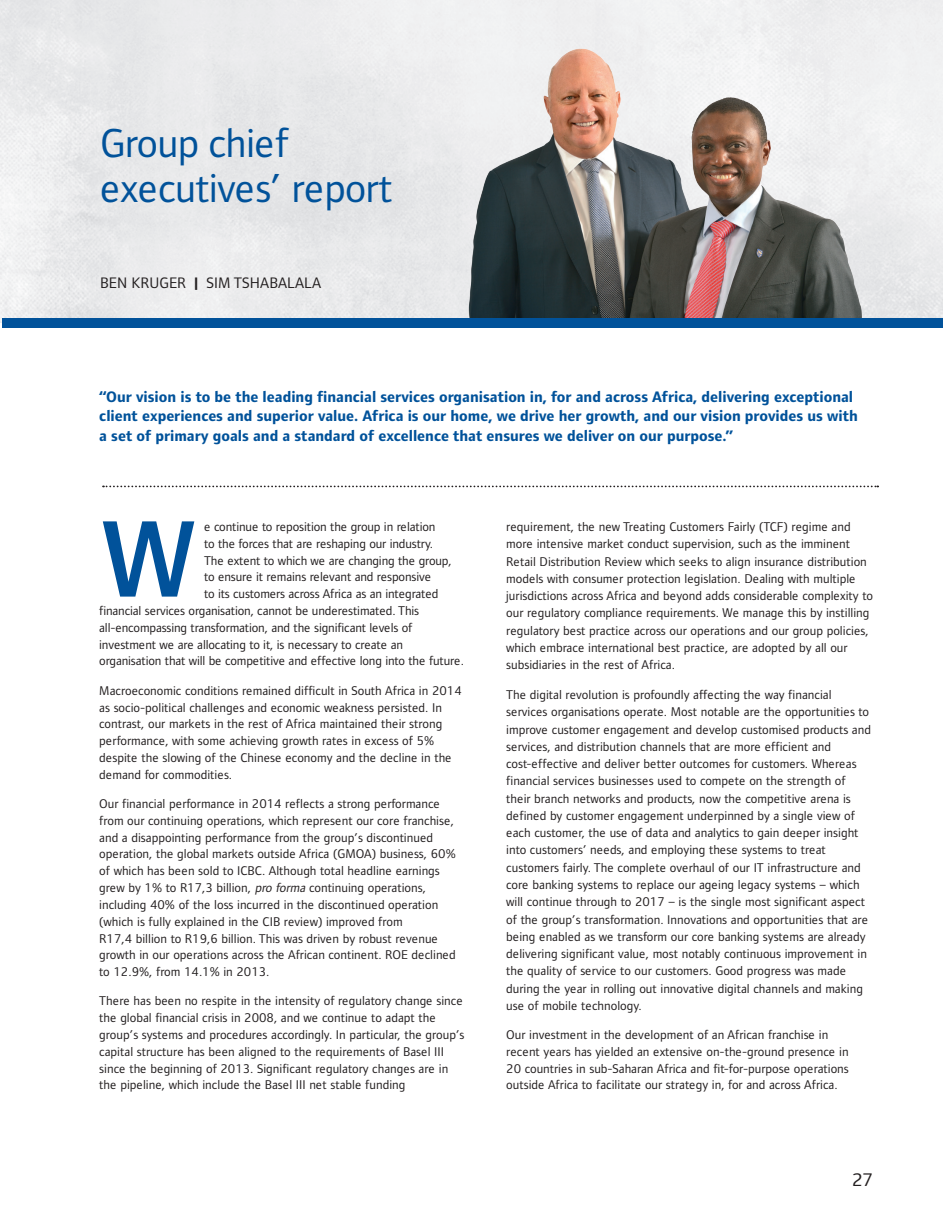
<style>
.page{position:relative;width:943px;height:1216px;background:#fff}
.page>*{position:absolute;margin:0;border:0;box-sizing:border-box;transform-origin:0 0}
.t1{font:600 112.7px "Standard Bank";color:#01529a}
.t2{font:42px/45.5px "Standard Bank";letter-spacing:-.015em;color:#01529a}
.t3{font:18.9px "Standard Bank";color:#231f20;scale:1.06 1}
.t4{font:700 15.75px/19.2px "Standard Bank";color:#01529a}
.t5{font:15.75px "Standard Bank";letter-spacing:.005em;color:#231f20}
.t6{font:13.12px/17.3px "Standard Bank";color:#231f20}
.s1{font-weight:700}
.s2{font-style:italic}
</style>
<div class="page">
<img style="left:425px;top:33px;width:476px;height:284px">
<div style="left:2px;top:317px;width:941px;height:10px;background:#01529a"></div>
<svg style="left:103px;top:485px;width:775px;height:2px"></svg>
<h2 class="t2" style="left:100px;top:121px;width:294px">Group chief executives’ report</h2>
<p class="t5" style="left:100px;top:275px;width:222px">BEN KRUGER <span class="s1">|</span> SIM TSHABALALA</p>
<p class="t4" style="left:99px;top:387px;width:760px">“Our vision is to be the leading financial services organisation in, for and across Africa, delivering exceptional client experiences and superior value. Africa is our home, we drive her growth, and our vision provides us with a set of primary goals and a standard of excellence that ensures we deliver on our purpose.”</p>
<h1 class="t1" style="left:102px;top:502px;width:94px">W</h1>
<p class="t6" style="left:204px;top:518px;width:233px">e continue to reposition the group in relation</p>
<p class="t6" style="left:204px;top:535px;width:230px">to the forces that are reshaping our industry.</p>
<p class="t6" style="left:204px;top:552px;width:249px">The extent to which we are changing the group,</p>
<p class="t6" style="left:204px;top:568px;width:228px">to ensure it remains relevant and responsive</p>
<p class="t6" style="left:204px;top:585px;width:236px">to its customers across Africa as an integrated</p>
<p class="t6" style="left:99px;top:602px;width:321px">financial services organisation, cannot be underestimated. This</p>
<p class="t6" style="left:99px;top:619px;width:315px">all-encompassing transformation, and the significant levels of</p>
<p class="t6" style="left:99px;top:636px;width:305px">investment we are allocating to it, is necessary to create an</p>
<p class="t6" style="left:99px;top:652px;width:366px">organisation that will be competitive and effective long into the future.</p>
<p class="t6" style="left:99px;top:682px;width:364px;line-height:16.8px">Macroeconomic conditions remained difficult in South Africa in 2014 as socio-political challenges and economic weakness persisted. In contrast, our markets in the rest of Africa maintained their strong performance, with some achieving growth rates in excess of 5% despite the slowing of the Chinese economy and the decline in the demand for commodities.</p>
<p class="t6" style="left:99px;top:795px;width:358px;line-height:16.8px">Our financial performance in 2014 reflects a strong performance from our continuing operations, which represent our core franchise, and a disappointing performance from the group’s discontinued operation, the global markets outside Africa (GMOA) business, 60% of which has been sold to ICBC. Although total headline earnings grew by 1% to R17,3 billion, <span class="s2">pro forma</span> continuing operations, including 40% of the loss incurred in the discontinued operation (which is fully explained in the CIB review) improved from<br>R17,4 billion to R19,6 billion. This was driven by robust revenue growth in our operations across the African continent. ROE declined to 12.9%, from 14.1% in 2013.</p>
<p class="t6" style="left:99px;top:992px;width:367px;line-height:16.8px">There has been no respite in the intensity of regulatory change since the global financial crisis in 2008, and we continue to adapt the group’s systems and procedures accordingly. In particular, the group’s capital structure has been aligned to the requirements of Basel III since the beginning of 2013. Significant regulatory changes are in the pipeline, which include the Basel III net stable funding</p>
<p class="t6" style="left:506px;top:518px;width:368px">requirement, the new Treating Customers Fairly (TCF) regime and more intensive market conduct supervision, such as the imminent Retail Distribution Review which seeks to align insurance distribution models with consumer protection legislation. Dealing with multiple jurisdictions across Africa and beyond adds considerable complexity to our regulatory compliance requirements. We manage this by instilling regulatory best practice across our operations and our group policies, which embrace international best practice, are adopted by all our subsidiaries in the rest of Africa.</p>
<p class="t6" style="left:506px;top:686px;width:366px">The digital revolution is profoundly affecting the way financial services organisations operate. Most notable are the opportunities to improve customer engagement and develop customised products and services, and distribution channels that are more efficient and cost-effective and deliver better outcomes for customers. Whereas financial services businesses used to compete on the strength of their branch networks and products, now the competitive arena is defined by customer engagement underpinned by a single view of each customer, the use of data and analytics to gain deeper insight into customers’ needs, and employing these systems to treat customers fairly. The complete overhaul of our IT infrastructure and core banking systems to replace our ageing legacy systems – which will continue through to 2017 – is the single most significant aspect of the group’s transformation. Innovations and opportunities that are being enabled as we transform our core banking systems are already delivering significant value, most notably continuous improvement in the quality of service to our customers. Good progress was made during the year in rolling out innovative digital channels and making use of mobile technology.</p>
<p class="t6" style="left:506px;top:1026px;width:344px;line-height:16.8px">Our investment in the development of an African franchise in recent years has yielded an extensive on-the-ground presence in 20 countries in sub-Saharan Africa and fit-for-purpose operations outside Africa to facilitate our strategy in, for and across Africa.</p>
<h3 class="t3" style="left:851px;top:1169px;width:22px">27</h3>
</div>
